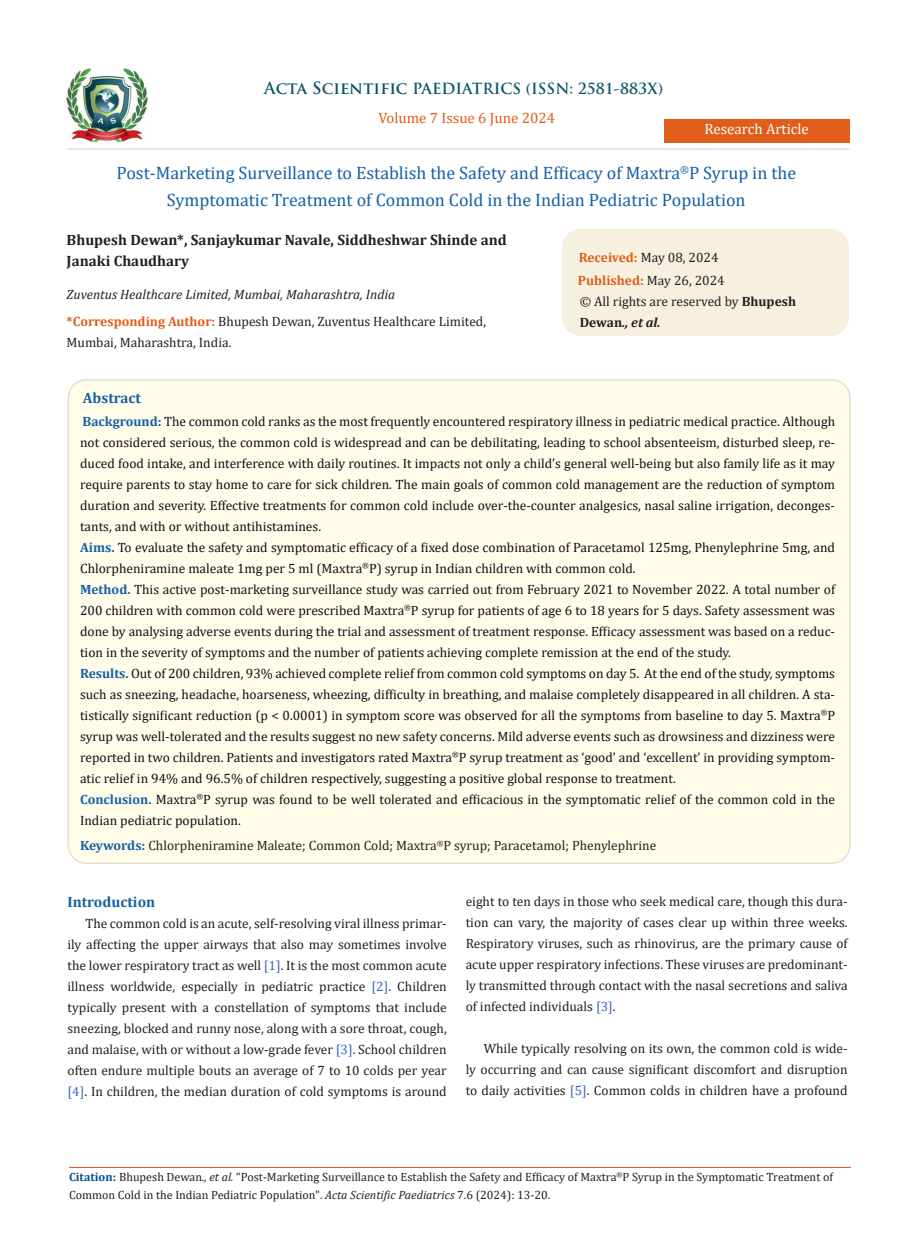
<style>
.page{position:relative;width:917px;height:1260px;background:#fff}
.page>*{position:absolute;margin:0;border:0;box-sizing:border-box;transform-origin:0 0}
.t1{font:18px/27px "Cambria";color:#1560a6;text-align:center}
.t2{font:700 15px/21px "Cambria";color:#231f20}
.t3{font:700 15px "Trajan Pro";color:#0e546a}
.t4{font:15px "Cambria";color:#e05d1a}
.t5{font:700 15px "Cambria";color:#1560a6}
.t6{font:15px "Cambria";color:#fff}
.No_Spacing{font:13.5px/21px "Cambria";color:#0e101a}
._14-OS-Level1-single-line{font:13.5px/21px "Cambria";color:#231f20;text-align:justify}
.No_Spacing-2{font:13.5px "Cambria";color:#231f20}
.t7{font:italic 13.5px "Cambria";color:#231f20}
.t8{font:700 13.5px "Cambria";color:#e05d1a}
.t9{font:12px/18px "Cambria";color:#231f20}
.s1{font-size:16.5px}
.s2{font-weight:700;color:#e05d1a}
.s3{font-weight:400;color:#231f20}
.s4{font-weight:700}
.s5{font-weight:700;font-style:italic}
.s6{font-weight:700;color:#1560a6}
.s7{color:#36c}
.s8{font-weight:700;color:#035089}
.s9{font-style:italic}
</style>
<div class="page">
<img style="left:67px;top:68px;width:80px;height:74px">
<div style="left:663px;top:119px;width:186px;height:23px;background:#e05d1a"></div>
<div style="left:563px;top:230px;width:285px;height:105px;background:#f6f0df;border-radius:18px"></div>
<div style="left:562px;top:229px;width:287px;height:107px;border:2px solid #f6f0df;border-radius:18px"></div>
<div style="left:68px;top:380px;width:781px;height:483px;background:#fffde9;border-radius:18px"></div>
<hr style="left:69px;top:1168px;width:781px;height:1px;background:#e05d1a">
<hr style="left:67px;top:148px;width:782px;height:2px;background:#e5dfce">
<p class="t3" style="left:264px;top:79px;width:400px"><span class="s1">Acta Scientific</span> PAEDIATRICS (ISSN: 2581-883X)</p>
<p class="t4" style="left:378px;top:109px;width:178px">Volume 7 Issue 6 June 2024</p>
<p class="t1" style="left:116px;top:159px;width:681px">Post-Marketing Surveillance to Establish the Safety and Efficacy of Maxtra<sup>®</sup>P Syrup in the<br>Symptomatic Treatment of Common Cold in the Indian Pediatric Population</p>
<p class="t2" style="left:67px;top:229px;width:441px">Bhupesh Dewan*, Sanjaykumar Navale, Siddheshwar Shinde and<br>Janaki Chaudhary</p>
<p class="t7" style="left:67px;top:285px;width:330px">Zuventus Healthcare Limited, Mumbai, Maharashtra, India</p>
<p class="_14-OS-Level1-single-line" style="left:67px;top:310px;width:421px"><span class="s2">*Corresponding Author:</span> Bhupesh Dewan, Zuventus Healthcare Limited,<br>Mumbai, Maharashtra, India.</p>
<p class="t6" style="left:704px;top:120px;width:106px">Research Article</p>
<p class="_14-OS-Level1-single-line" style="left:578px;top:247px;width:141px"><span class="s2">Received:</span> May 08, 2024</p>
<p class="t8" style="left:578px;top:270px;width:148px">Published: <span class="s3">May 26, 2024</span></p>
<p class="_14-OS-Level1-single-line" style="left:579px;top:291px;width:218px">© All rights are reserved by <span class="s4">Bhupesh<br>Dewan</span><span class="s5">., et al.</span></p>
<p class="t5" style="left:83px;top:388px;width:60px">Abstract</p>
<p class="No_Spacing" style="left:80px;top:410px;width:756px"><span class="s6">Background:</span> The common cold ranks as the most frequently encountered respiratory illness in pediatric medical practice. Although not considered serious, the common cold is widespread and can be debilitating, leading to school absenteeism, disturbed sleep, re&shy;duced food intake, and interference with daily routines. It impacts not only a child’s general well-being but also family life as it may require parents to stay home to care for sick children. The main goals of common cold management are the reduction of symptom duration and severity. Effective treatments for common cold include over-the-counter analgesics, nasal saline irrigation, deconges&shy;tants, and with or without antihistamines.<br><span class="s6">Aims.</span> To evaluate the safety and symptomatic efficacy of a fixed dose combination of Paracetamol 125mg, Phenylephrine 5mg, and Chlorpheniramine maleate 1mg per 5 ml (Maxtra<sup>®</sup>P) syrup in Indian children with common cold.<br><span class="s6">Method.</span> This active post-marketing surveillance study was carried out from February 2021 to November 2022. A total number of 200 children with common cold were prescribed Maxtra<sup>®</sup>P syrup for patients of age 6 to 18 years for 5 days. Safety assessment was done by analysing adverse events during the trial and assessment of treatment response. Efficacy assessment was based on a reduc&shy;tion in the severity of symptoms and the number of patients achieving complete remission at the end of the study.<br><span class="s6">Results.</span> Out of 200 children, 93% achieved complete relief from common cold symptoms on day 5. At the end of the study, symptoms such as sneezing, headache, hoarseness, wheezing, difficulty in breathing, and malaise completely disappeared in all children. A sta&shy;tistically significant reduction (p &lt; 0.0001) in symptom score was observed for all the symptoms from baseline to day 5. Maxtra<sup>®</sup>P syrup was well-tolerated and the results suggest no new safety concerns. Mild adverse events such as drowsiness and dizziness were reported in two children. Patients and investigators rated Maxtra<sup>®</sup>P syrup treatment as ‘good’ and ‘excellent’ in providing symptom&shy;atic relief in 94% and 96.5% of children respectively, suggesting a positive global response to treatment.<br><span class="s6">Conclusion.</span> Maxtra<sup>®</sup>P syrup was found to be well tolerated and efficacious in the symptomatic relief of the common cold in the Indian pediatric population.</p>
<p class="No_Spacing-2" style="left:80px;top:838px;width:577px"><span class="s6">Keywords:</span> Chlorpheniramine Maleate; Common Cold; Maxtra<sup>®</sup>P syrup; Paracetamol; Phenylephrine</p>
<p class="t5" style="left:67px;top:891px;width:89px">Introduction</p>
<p class="_14-OS-Level1-single-line" style="left:67px;top:913px;width:381px;text-indent:18px">The common cold is an acute, self-resolving viral illness primar&shy;ily affecting the upper airways that also may sometimes involve the lower respiratory tract as well <span class="s7">[1]</span>. It is the most common acute illness worldwide, especially in pediatric practice <span class="s7">[2]</span>. Children typically present with a constellation of symptoms that include sneezing, blocked and runny nose, along with a sore throat, cough, and malaise, with or without a low-grade fever <span class="s7">[3]</span>. School children often endure multiple bouts an average of 7 to 10 colds per year <span class="s7">[4]</span>. In children, the median duration of cold symptoms is around</p>
<p class="_14-OS-Level1-single-line" style="left:465px;top:891px;width:383px">eight to ten days in those who seek medical care, though this dura&shy;tion can vary, the majority of cases clear up within three weeks.<br>Respiratory viruses, such as rhinovirus, are the primary cause of acute upper respiratory infections. These viruses are predominant&shy;ly transmitted through contact with the nasal secretions and saliva of infected individuals <span class="s7">[3]</span>.</p>
<p class="_14-OS-Level1-single-line" style="left:465px;top:1038px;width:383px;text-indent:18px">While typically resolving on its own, the common cold is wide&shy;ly occurring and can cause significant discomfort and disruption to daily activities <span class="s7">[5]</span>. Common colds in children have a profound</p>
<p class="t9" style="left:69px;top:1168px;width:765px"><span class="s8">Citation:</span> Bhupesh Dewan<span class="s9">., et al.</span> “Post-Marketing Surveillance to Establish the Safety and Efficacy of Maxtra<sup>®</sup>P Syrup in the Symptomatic Treatment of<br>Common Cold in the Indian Pediatric Population". <span class="s9">Acta Scientific Paediatrics</span> 7.6 (2024): 13-20.</p>
</div>
